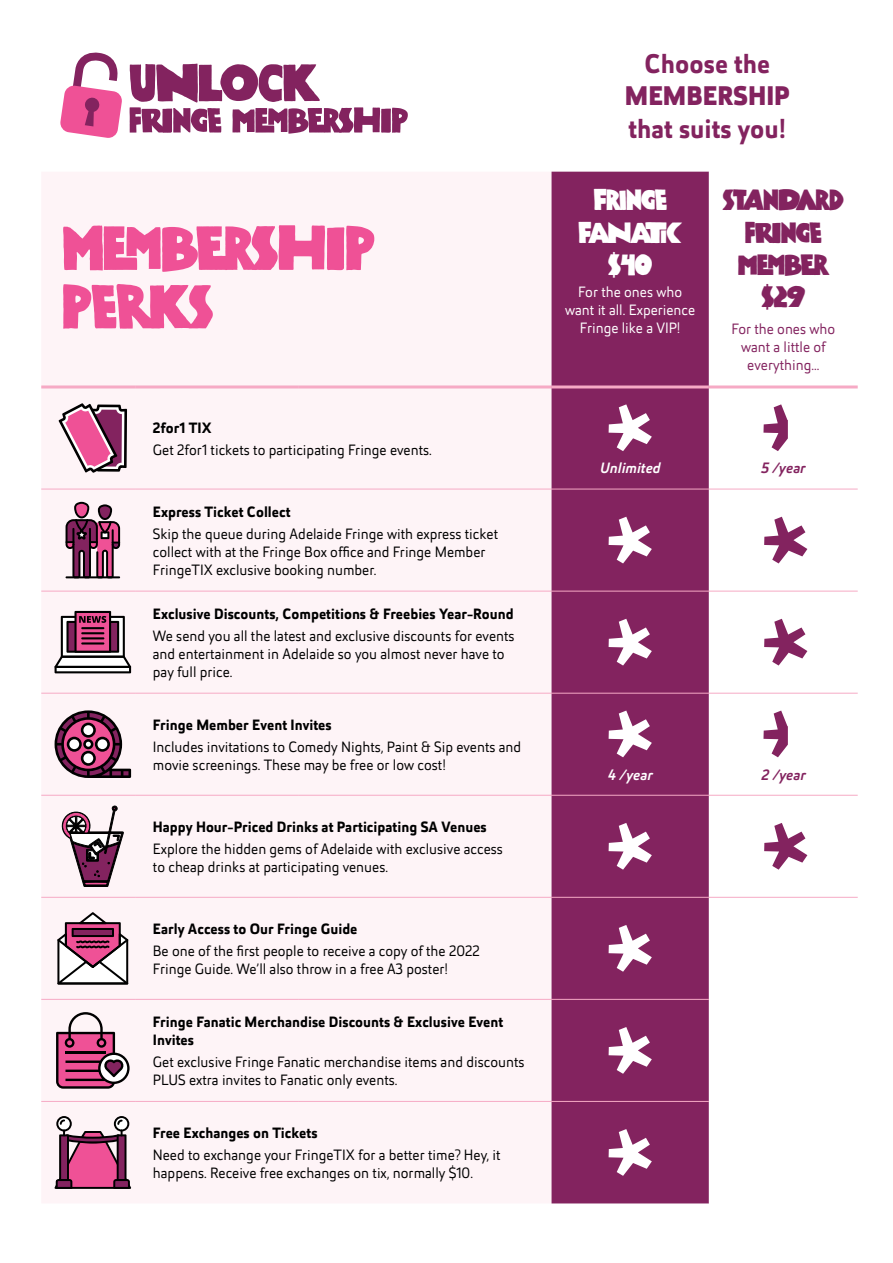
<style>
.page{position:relative;width:893px;height:1263px;background:#fff}
.page>*{position:absolute;margin:0;border:0;box-sizing:border-box;transform-origin:0 0}
.t1{font:57px/58.5px "Kokoschka";color:#ef5196}
.t2{font:27px/32.4px "Kokoschka";letter-spacing:-.01em;color:#83235f;text-align:center}
.t3{font:700 27px "Helia Core";color:#83235f}
.t4{font:27px/32.4px "Kokoschka";letter-spacing:-.025em;color:#fff;text-align:center}
.t5{font:900 27px "Helia Core";color:#83235f}
.t6{font:15px/18px "Helia Core";color:#000}
.t7{font:700 15px/18px "Helia Core";color:#000}
.t8{font:15px/18px "Helia Core";color:#fff;text-align:center}
.t9{font:15px/18px "Helia Core";color:#83235f;text-align:center}
.t10{font:italic 500 15px "Helia Core";color:#fff}
.t11{font:italic 500 15px "Helia Core";color:#83235f}
</style>
<div class="page">
<div style="left:41px;top:172px;width:511px;height:1031px;background:#fef4f7"></div>
<div style="left:552px;top:172px;width:157px;height:1031px;background:#83235f"></div>
<svg style="left:709px;top:388px;width:149px;height:509px"></svg>
<hr style="left:41px;top:489px;width:95px;height:1px;background:#f6aac5">
<hr style="left:136px;top:489px;width:163px;height:1px;background:#f6aac5">
<hr style="left:299px;top:489px;width:253px;height:1px;background:#f6aac5">
<hr style="left:552px;top:489px;width:157px;height:1px;background:#f6aac5">
<hr style="left:709px;top:489px;width:149px;height:1px;background:#f6aac5">
<hr style="left:41px;top:591px;width:95px;height:1px;background:#f6aac5">
<hr style="left:136px;top:591px;width:163px;height:1px;background:#f6aac5">
<hr style="left:299px;top:591px;width:253px;height:1px;background:#f6aac5">
<hr style="left:552px;top:591px;width:157px;height:1px;background:#f6aac5">
<hr style="left:709px;top:591px;width:149px;height:1px;background:#f6aac5">
<hr style="left:41px;top:693px;width:95px;height:1px;background:#f6aac5">
<hr style="left:136px;top:693px;width:163px;height:1px;background:#f6aac5">
<hr style="left:299px;top:693px;width:253px;height:1px;background:#f6aac5">
<hr style="left:552px;top:693px;width:157px;height:1px;background:#f6aac5">
<hr style="left:709px;top:693px;width:149px;height:1px;background:#f6aac5">
<hr style="left:41px;top:795px;width:95px;height:1px;background:#f6aac5">
<hr style="left:136px;top:795px;width:163px;height:1px;background:#f6aac5">
<hr style="left:299px;top:795px;width:253px;height:1px;background:#f6aac5">
<hr style="left:552px;top:795px;width:157px;height:1px;background:#f6aac5">
<hr style="left:709px;top:795px;width:149px;height:1px;background:#f6aac5">
<hr style="left:41px;top:897px;width:95px;height:1px;background:#f6aac5">
<hr style="left:136px;top:897px;width:163px;height:1px;background:#f6aac5">
<hr style="left:299px;top:897px;width:253px;height:1px;background:#f6aac5">
<hr style="left:552px;top:897px;width:157px;height:1px;background:#f6aac5">
<hr style="left:709px;top:897px;width:149px;height:1px;background:#f6aac5">
<hr style="left:41px;top:999px;width:95px;height:1px;background:#f6aac5">
<hr style="left:136px;top:999px;width:163px;height:1px;background:#f6aac5">
<hr style="left:299px;top:999px;width:253px;height:1px;background:#f6aac5">
<hr style="left:552px;top:999px;width:157px;height:1px;background:#f6aac5">
<hr style="left:41px;top:1101px;width:95px;height:1px;background:#f6aac5">
<hr style="left:136px;top:1101px;width:163px;height:1px;background:#f6aac5">
<hr style="left:299px;top:1101px;width:253px;height:1px;background:#f6aac5">
<hr style="left:552px;top:1101px;width:157px;height:1px;background:#f6aac5">
<hr style="left:41px;top:385px;width:95px;height:3px;background:#f6aac5">
<hr style="left:136px;top:385px;width:163px;height:3px;background:#f6aac5">
<hr style="left:299px;top:385px;width:253px;height:3px;background:#f6aac5">
<hr style="left:552px;top:385px;width:157px;height:3px;background:#f6aac5">
<hr style="left:709px;top:385px;width:149px;height:3px;background:#f6aac5">
<svg style="left:57px;top:402px;width:71px;height:72px"></svg>
<svg style="left:609px;top:404px;width:43px;height:47px"></svg>
<svg style="left:763px;top:404px;width:25px;height:47px"></svg>
<svg style="left:66px;top:502px;width:54px;height:76px"></svg>
<svg style="left:609px;top:517px;width:43px;height:46px"></svg>
<svg style="left:764px;top:517px;width:43px;height:46px"></svg>
<svg style="left:55px;top:611px;width:76px;height:62px"></svg>
<hr style="left:81px;top:627px;width:23px;height:2px;background:#000">
<hr style="left:81px;top:632px;width:23px;height:2px;background:#000">
<hr style="left:81px;top:637px;width:23px;height:2px;background:#000">
<hr style="left:81px;top:642px;width:23px;height:2px;background:#000">
<svg style="left:609px;top:619px;width:43px;height:46px"></svg>
<svg style="left:764px;top:619px;width:43px;height:46px"></svg>
<svg style="left:55px;top:710px;width:76px;height:68px"></svg>
<svg style="left:609px;top:710px;width:43px;height:47px"></svg>
<svg style="left:763px;top:710px;width:25px;height:47px"></svg>
<svg style="left:61px;top:805px;width:63px;height:83px"></svg>
<svg style="left:609px;top:823px;width:43px;height:47px"></svg>
<svg style="left:764px;top:823px;width:43px;height:47px"></svg>
<svg style="left:57px;top:912px;width:71px;height:73px"></svg>
<svg style="left:609px;top:925px;width:43px;height:47px"></svg>
<svg style="left:56px;top:1012px;width:74px;height:77px"></svg>
<svg style="left:609px;top:1027px;width:43px;height:47px"></svg>
<svg style="left:55px;top:1116px;width:76px;height:73px"></svg>
<svg style="left:609px;top:1129px;width:43px;height:47px"></svg>
<svg style="left:60px;top:52px;width:348px;height:86px"></svg>
<h1 class="t1" style="left:63px;top:219px;width:314px">MEMBERSHIP<br>PERKS</h1>
<p class="t7" style="left:153px;top:418px;width:60px">2for1 TIX</p>
<p class="t6" style="left:153px;top:440px;width:280px">Get 2for1 tickets to participating Fringe events.</p>
<p class="t7" style="left:153px;top:502px;width:139px">Express Ticket Collect</p>
<p class="t6" style="left:153px;top:524px;width:347px">Skip the queue during Adelaide Fringe with express ticket collect with at the Fringe Box office and Fringe Member<br>FringeTIX exclusive booking number.</p>
<p class="t7" style="left:153px;top:604px;width:362px">Exclusive Discounts, Competitions &amp; Freebies Year-Round</p>
<p class="t6" style="left:153px;top:626px;width:363px">We send you all the latest and exclusive discounts for events and entertainment in Adelaide so you almost never have to pay full price.</p>
<p class="t7" style="left:153px;top:715px;width:180px">Fringe Member Event Invites</p>
<p class="t6" style="left:153px;top:738px;width:370px">Includes invitations to Comedy Nights, Paint &amp; Sip events and movie screenings. These may be free or low cost!</p>
<p class="t7" style="left:153px;top:817px;width:335px">Happy Hour-Priced Drinks at Participating SA Venues</p>
<p class="t6" style="left:153px;top:840px;width:352px">Explore the hidden gems of Adelaide with exclusive access to cheap drinks at participating venues.</p>
<p class="t7" style="left:153px;top:920px;width:206px">Early Access to Our Fringe Guide</p>
<p class="t6" style="left:153px;top:942px;width:329px">Be one of the first people to receive a copy of the 2022<br>Fringe Guide. We’ll also throw in a free A3 poster!</p>
<p class="t7" style="left:153px;top:1013px;width:352px">Fringe Fanatic Merchandise Discounts &amp; Exclusive Event<br>Invites</p>
<p class="t6" style="left:153px;top:1053px;width:373px">Get exclusive Fringe Fanatic merchandise items and discounts<br>PLUS extra invites to Fanatic only events.</p>
<p class="t7" style="left:153px;top:1124px;width:166px">Free Exchanges on Tickets</p>
<p class="t6" style="left:153px;top:1146px;width:349px">Need to exchange your FringeTIX for a better time? Hey, it happens. Receive free exchanges on tix, normally $10.</p>
<h2 class="t3" style="left:644px;top:45px;width:127px">Choose the</h2>
<h2 class="t5" style="left:625px;top:77px;width:166px">MEMBERSHIP</h2>
<h2 class="t3" style="left:628px;top:110px;width:159px">that suits you!</h2>
<h2 class="t4" style="left:578px;top:184px;width:105px">FRINGE<br>FAN ATIC $40</h2>
<p class="t8" style="left:565px;top:283px;width:132px">For the ones who want it all. Experience<br>Fringe like a VIP!</p>
<h2 class="t2" style="left:723px;top:184px;width:122px">STANDARD<br>FRINGE<br>MEMBER $29</h2>
<p class="t9" style="left:731px;top:320px;width:105px">For the ones who want a little of everything...</p>
<p class="t10" style="left:600px;top:458px;width:62px">Unlimited</p>
<p class="t11" style="left:761px;top:458px;width:46px">5 /year</p>
<p class="t10" style="left:608px;top:764px;width:46px">4 /year</p>
<p class="t11" style="left:761px;top:764px;width:46px">2 /year</p>
</div>
